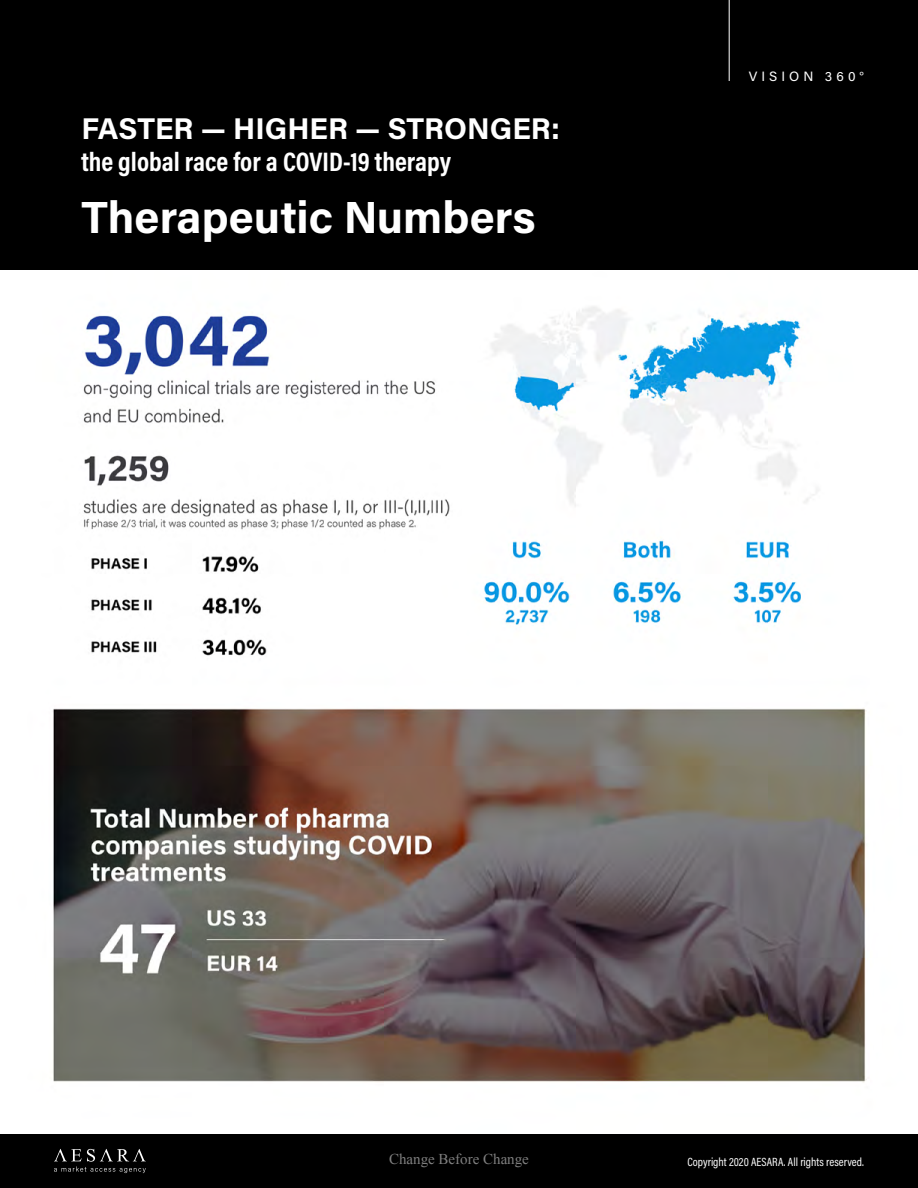
<style>
.page{position:relative;width:918px;height:1188px;background:#fff}
.page>*{position:absolute;margin:0;border:0;box-sizing:border-box;transform-origin:0 0}
.t1{font:700 45px "Acumin Pro";color:#fff}
.t2{font:700 30px "Acumin Pro";color:#fff}
.t3{font:700 27px "Acumin Pro Cond";color:#fff}
.t4{font:15px "Times New Roman";color:#fff}
.t5{font:13.5px "Acumin Pro";letter-spacing:.3em;color:#fff}
.t6{font:12px "Acumin Pro Cond";color:#fff}
</style>
<div class="page">
<div style="left:0;top:1134px;width:918px;height:54px;background:#000"></div>
<svg style="left:54px;top:1149px;width:92px;height:24px"></svg>
<img style="left:53px;top:306px;width:814px;height:777px">
<div style="left:0;top:0;width:918px;height:270px;background:#000"></div>
<hr style="left:729px;top:0;width:1px;height:81px;background:#fff">
<h2 class="t2" style="left:81px;top:107px;width:480px">FASTER — HIGHER — STRONGER:</h2>
<h3 class="t3" style="left:81px;top:144px;width:371px">the global race for a COVID-19 therapy</h3>
<h1 class="t1" style="left:81px;top:186px;width:456px">Therapeutic Numbers</h1>
<p class="t5" style="left:749px;top:67px;width:117px">VISION 360°</p>
<p class="t4" style="left:389px;top:1149px;width:141px">Change Before Change</p>
<p class="t6" style="left:687px;top:1154px;width:178px">Copyright 2020 AESARA. All rights reserved.</p>
</div>
